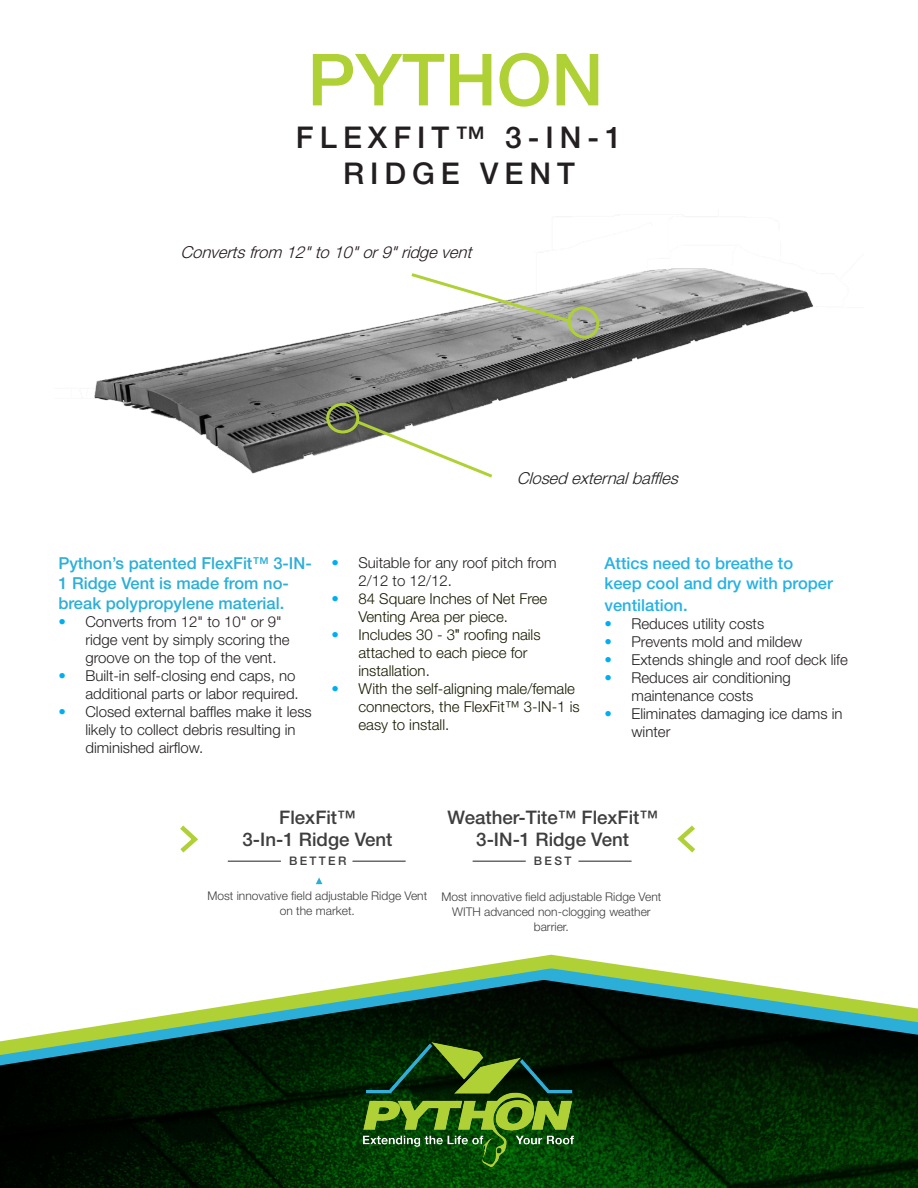
<style>
.page{position:relative;width:918px;height:1188px;background:#fff}
.page>*{position:absolute;margin:0;border:0;box-sizing:border-box;transform-origin:0 0}
.t1{font:500 72px "Helvetica Neue LT Std";color:#b0d136}
.t2{font:500 30px "Helvetica Neue LT Std";letter-spacing:.2em;color:#231f20}
.t3{font:500 18.75px "Helvetica Neue LT Std";color:#3e3e3f}
.t4{font:500 16.5px/19.8px "Helvetica Neue LT Std";color:#2bafd9}
.t5{font:500 16.5px/19.8px "Helvetica Neue LT Std";color:#26b1e6}
.t6{font:italic 300 16.5px "Helvetica Neue LT Std";color:#23181b}
.t7{font:italic 300 16.5px "Helvetica Neue LT Std";color:#231f20}
.t8{font:300 15px/18px "Helvetica Neue LT Std";color:#231f20}
.t9{font:300 15px/18px "Helvetica Neue LT Std";color:#191a00}
.Body_Intro{font:300 12px/15px "Helvetica Neue LT Std";color:#3e3e3f;text-align:center}
.t10{font:500 11.85px "Helvetica Neue LT Std";letter-spacing:.2em;color:#3e3e3f}
.s1{font-weight:500;color:#00aeef}
.s2{font-family:"Arial Narrow";font-weight:400}
</style>
<div class="page">
<img style="left:0;top:1085px;width:918px;height:103px">
<svg style="left:0;top:1074px;width:918px;height:11px;background:#011701"></svg>
<svg style="left:0;top:860px;width:406px;height:217px"></svg>
<svg style="left:0;top:948px;width:918px;height:126px"></svg>
<img style="left:362px;top:1043px;width:211px;height:124px">
<img style="left:94px;top:268px;width:720px;height:206px">
<svg style="left:408px;top:271px;width:195px;height:68px"></svg>
<div style="left:326px;top:403px;width:33px;height:31px;border:3px solid #b0d136;border-radius:50%"></div>
<svg style="left:352px;top:418px;width:144px;height:60px"></svg>
<hr style="left:228px;top:861px;width:53px;height:1px;background:#231f20">
<hr style="left:353px;top:861px;width:53px;height:1px;background:#231f20">
<hr style="left:473px;top:861px;width:53px;height:1px;background:#231f20">
<hr style="left:578px;top:861px;width:54px;height:1px;background:#231f20">
<svg style="left:677px;top:825px;width:19px;height:28px"></svg>
<svg style="left:180px;top:825px;width:18px;height:28px"></svg>
<svg style="left:316px;top:877px;width:6px;height:7px"></svg>
<p class="t1" style="left:307px;top:37px;width:298px">PYTHON</p>
<p class="t2" style="left:296px;top:119px;width:328px">FLEXFIT™ 3-IN-1</p>
<p class="t2" style="left:343px;top:155px;width:233px">RIDGE VENT</p>
<p class="t6" style="left:181px;top:242px;width:297px">Convertsfrom 12"to10"or9"ridgevent</p>
<p class="t7" style="left:517px;top:468px;width:167px">Closedexternalbaffles</p>
<p class="t4" style="left:58px;top:553px;width:255px">Python’s patented FlexFit™ 3-IN-<br>1 Ridge Vent is made from no&shy;break polypropylene material.</p>
<p class="t8" style="left:85px;top:612px;width:206px;text-indent:-27px"><span class="s1">•</span> Converts from 12" to 10" or 9" ridge vent by simply scoring the groove on the top of the vent.</p>
<p class="t8" style="left:58px;top:666px;width:242px;text-align:right"><span class="s1">•</span> Built-in self-closing end caps, no additional parts or labor required.</p>
<p class="t8" style="left:85px;top:702px;width:228px;text-indent:-27px"><span class="s1">•</span> Closed external baffles make it less likely to collect debris resulting in diminished airflow.</p>
<p class="t8" style="left:358px;top:554px;width:200px;text-indent:-27px"><span class="s1">•</span> Suitable for any roof pitch from<br>2/12 to 12/12.</p>
<p class="t9" style="left:358px;top:590px;width:190px;text-indent:-27px"><span class="s1">•</span> 84 Square Inches of Net Free<br>Venting Area per piece.</p>
<p class="t9" style="left:358px;top:626px;width:184px;text-indent:-27px"><span class="s1">•</span> Includes 30 - 3<span class="s2">"</span> roofing nails attached to each piece for installation.</p>
<p class="t9" style="left:358px;top:680px;width:223px;text-indent:-27px"><span class="s1">•</span> With the self-aligning male/female connectors, the FlexFit™ 3-IN-1 is easy to install.</p>
<p class="t5" style="left:605px;top:553px;width:230px">Attics need to breathe to keep cool and dry with proper</p>
<p class="t5" style="left:605px;top:595px;width:85px">ventilation.</p>
<p class="t8" style="left:605px;top:614px;width:161px"><span class="s1">•</span> Reduces utility costs</p>
<p class="t8" style="left:605px;top:632px;width:199px"><span class="s1">•</span> Prevents mold and mildew</p>
<p class="t8" style="left:605px;top:650px;width:245px"><span class="s1">•</span> Extends shingle and roof deck life</p>
<p class="t8" style="left:632px;top:668px;width:161px;text-indent:-27px"><span class="s1">•</span> Reduces air conditioning maintenance costs</p>
<p class="t8" style="left:632px;top:704px;width:213px;text-indent:-27px"><span class="s1">•</span> Eliminates damaging ice dams in winter</p>
<p class="t3" style="left:279px;top:806px;width:78px">FlexFit™</p>
<p class="t3" style="left:242px;top:828px;width:152px">3-In-1 Ridge Vent</p>
<p class="t10" style="left:289px;top:854px;width:59px">BETTER</p>
<p class="Body_Intro" style="left:207px;top:888px;width:221px">Most innovative field adjustable Ridge Vent on the market.</p>
<p class="t3" style="left:447px;top:806px;width:212px">Weather-Tite™ FlexFit™</p>
<p class="t3" style="left:476px;top:828px;width:154px">3-IN-1 Ridge Vent</p>
<p class="t10" style="left:534px;top:854px;width:39px">BEST</p>
<p class="Body_Intro" style="left:442px;top:889px;width:221px">Most innovative field adjustable Ridge Vent<br>WITH advanced non-clogging weather barrier.</p>
</div>
